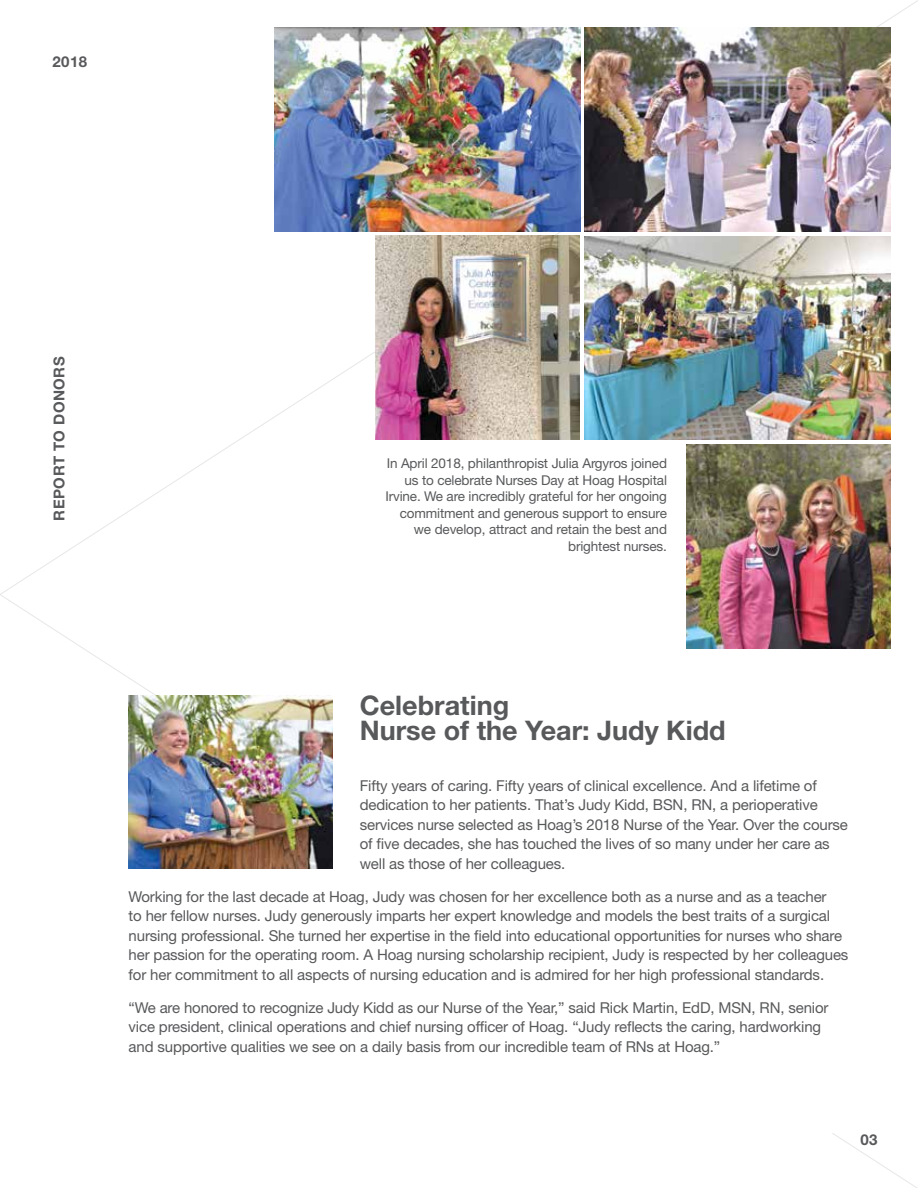
<style>
.page{position:relative;width:918px;height:1188px;background:#fff}
.page>*{position:absolute;margin:0;border:0;box-sizing:border-box;transform-origin:0 0}
.t1{font:700 27px/25.5px "Helvetica Neue LT Std";color:#58595b}
.t2{font:15px/19.5px "Helvetica Neue LT Std";letter-spacing:-.01em;color:#58595b}
.t3{font:700 15px "Helvetica Neue LT Std";letter-spacing:.03em;color:#58595b}
.t4{font:13.5px/16.5px "Helvetica Neue LT Std";letter-spacing:-.01em;color:#58595b;text-align:right}
</style>
<div class="page">
<img style="left:585px;top:236px;width:306px;height:204px">
<img style="left:274px;top:27px;width:306px;height:204px">
<img style="left:375px;top:236px;width:204px;height:204px">
<img style="left:686px;top:444px;width:205px;height:204px">
<img style="left:129px;top:696px;width:204px;height:172px">
<img style="left:585px;top:27px;width:306px;height:204px">
<p class="t3" style="left:52px;top:52px;width:36px">2018</p>
<p class="t3" style="left:50px;top:520px;width:166px;rotate:-90deg">REPORT TO DONORS</p>
<p class="t4" style="left:385px;top:455px;width:283px">In April 2018, philanthropist Julia Argyros joined us to celebrate Nurses Day at Hoag Hospital Irvine. We are incredibly grateful for her ongoing commitment and generous support to ensure we develop, attract and retain the best and brightest nurses.</p>
<h1 class="t1" style="left:360px;top:692px;width:367px">Celebrating<br>Nurse of the Year: Judy Kidd</h1>
<p class="t2" style="left:360px;top:776px;width:490px">Fifty years of caring. Fifty years of clinical excellence. And a lifetime of dedication to her patients. That’s Judy Kidd, BSN, RN, a perioperative services nurse selected as Hoag’s 2018 Nurse of the Year. Over the course of five decades, she has touched the lives of so many under her care as well as those of her colleagues.</p>
<p class="t2" style="left:129px;top:887px;width:721px">Working for the last decade at Hoag, Judy was chosen for her excellence both as a nurse and as a teacher<br>to her fellow nurses. Judy generously imparts her expert knowledge and models the best traits of a surgical nursing professional. She turned her expertise in the field into educational opportunities for nurses who share her passion for the operating room. A Hoag nursing scholarship recipient, Judy is respected by her colleagues for her commitment to all aspects of nursing education and is admired for her high professional standards.</p>
<p class="t2" style="left:129px;top:998px;width:701px">“We are honored to recognize Judy Kidd as our Nurse of the Year,” said Rick Martin, EdD, MSN, RN, senior vice president, clinical operations and chief nursing officer of Hoag. “Judy reflects the caring, hardworking and supportive qualities we see on a daily basis from our incredible team of RNs at Hoag.”</p>
<p class="t3" style="left:860px;top:1130px;width:19px">03</p>
</div>
